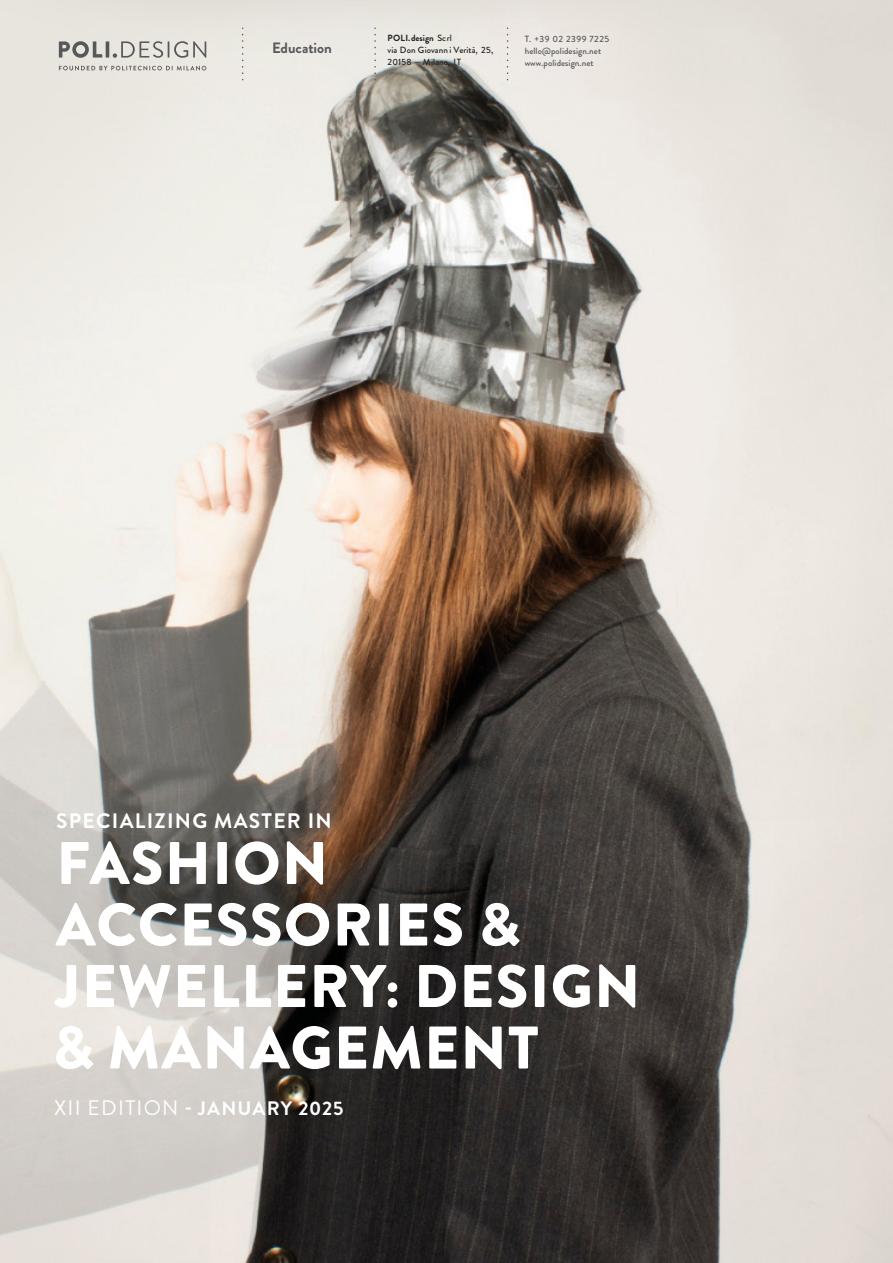
<style>
.page{position:relative;width:893px;height:1263px;background:#fff}
.page>*{position:absolute;margin:0;border:0;box-sizing:border-box;transform-origin:0 0}
.t1{font:900 60px "Brandon Grotesque";letter-spacing:.02em;color:#fff}
.Titolo{font:700 21px "Brandon Grotesque";letter-spacing:.06em;color:#fff}
.Titolo-2{font:700 19.5px "Brandon Grotesque";letter-spacing:.06em;color:#fff}
.t2{font:700 15px "Brandon Grotesque";color:#57585a}
.t3{font:500 9px/12px "Brandon Grotesque";color:#231f20}
.t4{font:500 9px "Brandon Grotesque";letter-spacing:.01em;color:#57585a}
.t5{font:500 9px "Brandon Grotesque";letter-spacing:.05em;color:#57585a}
.s1{font-weight:700}
.s2{font-weight:400;font-size:21px}
</style>
<div class="page">
<img style="left:0;top:0;width:893px;height:1263px">
<svg style="left:242px;top:35px;width:1px;height:46px"></svg>
<svg style="left:374px;top:35px;width:2px;height:46px"></svg>
<svg style="left:507px;top:35px;width:1px;height:46px"></svg>
<svg style="left:59px;top:66px;width:147px;height:4px"></svg>
<svg style="left:59px;top:41px;width:43px;height:17px"></svg>
<hr style="left:106px;top:41px;width:3px;height:17px;background:#57585a">
<svg style="left:113px;top:41px;width:93px;height:17px;background:#c5c3be"></svg>
<p class="t2" style="left:272px;top:37px;width:61px">Education</p>
<p class="t3" style="left:387px;top:32px;width:107px"><span class="s1">POLI.design</span> Scrl<br>via Don Giovann i Verità, 25,<br>20158 — Milano, IT</p>
<p class="t5" style="left:525px;top:33px;width:86px">T. +39 02 2399 7225</p>
<p class="t4" style="left:525px;top:45px;width:78px">hello@polidesign.net</p>
<p class="t4" style="left:525px;top:57px;width:71px">www.polidesign.net</p>
<p class="Titolo" style="left:56px;top:806px;width:277px">SPECIALIZING MASTER IN</p>
<p class="t1" style="left:56px;top:821px;width:273px">FASHION</p>
<p class="t1" style="left:56px;top:882px;width:466px">ACCESSORIES &amp;</p>
<p class="t1" style="left:55px;top:944px;width:587px">JEWELLERY: DESIGN</p>
<p class="t1" style="left:52px;top:1005px;width:488px">&amp; MANAGEMENT</p>
<p class="Titolo-2" style="left:54px;top:1094px;width:291px"><span class="s2">XII EDITION</span> - JANUARY 2025</p>
</div>
